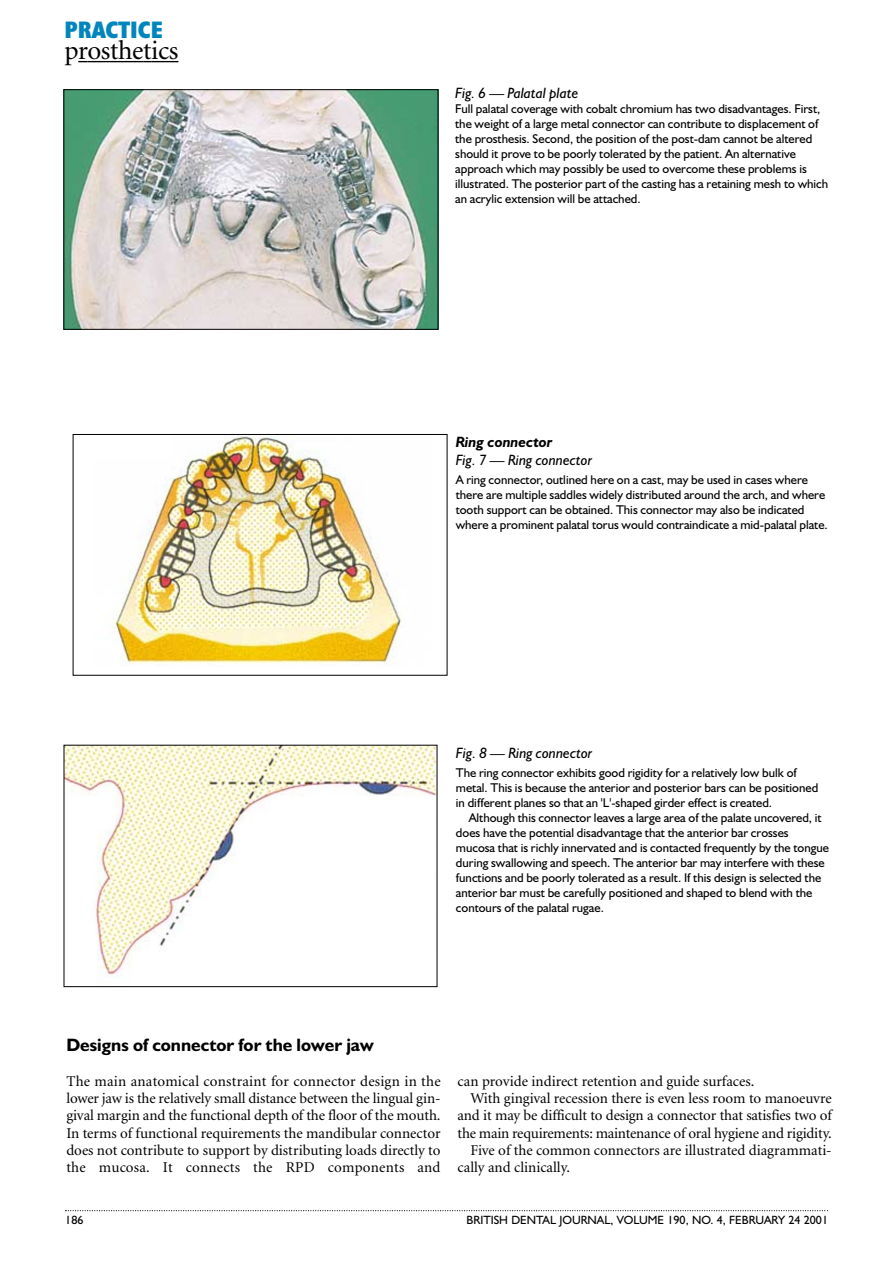
<style>
.page{position:relative;width:893px;height:1262px;background:#fff}
.page>*{position:absolute;margin:0;border:0;box-sizing:border-box;transform-origin:0 0}
.t1{font:27px "Minion";letter-spacing:-.015em;color:#000}
.t2{font:700 condensed 24px "Humanist 521 BT Xtra";color:#0086bd}
.t3{font:18px "Humanist 521 BT Bold 2";color:#000}
.t4{font:15px/17.2px "Minion";letter-spacing:-.005em;color:#000;text-align:justify}
.t5{font:italic 15px "Humanist 521 BT";color:#000}
.t6{font:italic 700 15px "Humanist 521 BT";color:#000}
.t7{font:12.75px/15px "Humanist 521 BT Roman 2";color:#000}
.t8{font:12px "Humanist 521 BT Roman 2";color:#000}
</style>
<div class="page">
<svg style="left:65px;top:1210px;width:763px;height:1px"></svg>
<hr style="left:87px;top:61px;width:56px;height:1px;background:#000">
<svg style="left:143px;top:61px;width:35px;height:1px"></svg>
<img style="left:112px;top:436px;width:290px;height:228px">
<div style="left:73px;top:434px;width:374px;height:241px;border:1px solid #000"></div>
<img style="left:66px;top:747px;width:369px;height:228px">
<img style="left:66px;top:91px;width:370px;height:236px">
<div style="left:64px;top:89px;width:374px;height:240px;border:1px solid #000"></div>
<h2 class="t2" style="left:64px;top:21px;width:100px">PRACTICE</h2>
<h1 class="t1" style="left:64px;top:40px;width:116px">prosthetics</h1>
<p class="t5" style="left:455px;top:88px;width:125px">Fig. 6 — Palatal plate</p>
<p class="t7" style="left:455px;top:103px;width:374px">Full palatal coverage with cobalt chromium has two disadvantages. First, the weight of a large metal connector can contribute to displacement of the prosthesis. Second, the position of the post-dam cannot be altered should it prove to be poorly tolerated by the patient. An alternative approach which may possibly be used to overcome these problems is illustrated. The posterior part of the casting has a retaining mesh to which an acrylic extension will be attached.</p>
<p class="t6" style="left:455px;top:437px;width:99px">Ring connector</p>
<p class="t5" style="left:455px;top:454px;width:138px">Fig. 7 — Ring connector</p>
<p class="t7" style="left:455px;top:473px;width:373px">A ring connector, outlined here on a cast, may be used in cases where there are multiple saddles widely distributed around the arch, and where tooth support can be obtained. This connector may also be indicated where a prominent palatal torus would contraindicate a mid-palatal plate.</p>
<p class="t5" style="left:456px;top:747px;width:138px">Fig. 8 — Ring connector</p>
<p class="t7" style="left:456px;top:767px;width:364px">The ring connector exhibits good rigidity for a relatively low bulk of metal. This is because the anterior and posterior bars can be positioned in different planes so that an 'L'-shaped girder effect is created.</p>
<p class="t7" style="left:456px;top:812px;width:374px;text-indent:13px">Although this connector leaves a large area of the palate uncovered, it does have the potential disadvantage that the anterior bar crosses mucosa that is richly innervated and is contacted frequently by the tongue during swallowing and speech. The anterior bar may interfere with these functions and be poorly tolerated as a result. If this design is selected the anterior bar must be carefully positioned and shaped to blend with the contours of the palatal rugae.</p>
<h3 class="t3" style="left:66px;top:1039px;width:309px">Designs of connector for the lower jaw</h3>
<p class="t4" style="left:66px;top:1073px;width:376px">The main anatomical constraint for connector design in the lower jaw is the relatively small distance between the lingual gin&shy;gival margin and the functional depth of the floor of the mouth.<br>In terms of functional requirements the mandibular connector does not contribute to support by distributing loads directly to the mucosa. It connects the RPD components and</p>
<p class="t4" style="left:457px;top:1073px;width:298px">can provide indirect retention and guide surfaces.</p>
<p class="t4" style="left:470px;top:1091px;width:363px">With gingival recession there is even less room to manoeuvre</p>
<p class="t4" style="left:457px;top:1108px;width:376px">and it may be difficult to design a connector that satisfies two of</p>
<p class="t4" style="left:457px;top:1125px;width:376px">the main requirements: maintenance of oral hygiene and rigidity.</p>
<p class="t4" style="left:470px;top:1142px;width:363px">Five of the common connectors are illustrated diagrammati-</p>
<p class="t4" style="left:457px;top:1160px;width:114px">cally and clinically.</p>
<p class="t8" style="left:65px;top:1215px;width:20px">186</p>
<p class="t8" style="left:466px;top:1215px;width:363px">BRITISH DENTAL JOURNAL, VOLUME 190, NO. 4, FEBRUARY 24 2001</p>
</div>
